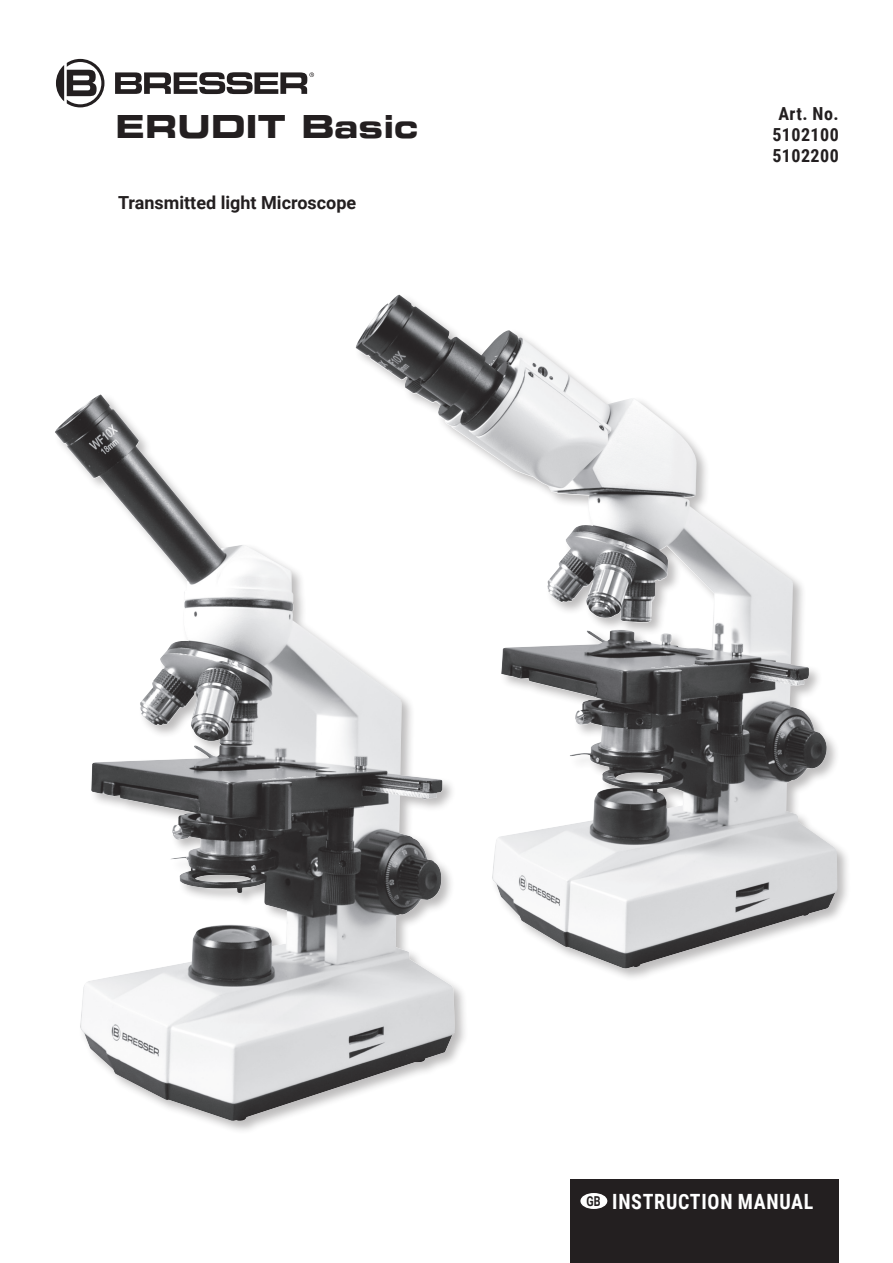
<style>
.page{position:relative;width:893px;height:1263px;background:#fff}
.page>*{position:absolute;margin:0;border:0;box-sizing:border-box;transform-origin:0 0}
.t1{font:31.35px "Eurostile Bold Extended Two";color:#231f20}
.t2{font:700 21px "Roboto Condensed";letter-spacing:.035em;color:#fff;scale:.95 1}
.t3{font:700 18px "Roboto";color:#231f20}
.t4{font:700 18px/21px "Roboto Condensed";letter-spacing:.025em;color:#231f20;text-align:center}
.s1{font-family:"Roboto";font-size:13.65px;color:#231f20}
</style>
<div class="page">
<svg style="left:115px;top:72px;width:199px;height:22px"></svg>
<svg style="left:56px;top:59px;width:48px;height:48px"></svg>
<div style="left:570px;top:1180px;width:269px;height:83px;background:#231f20"></div>
<div style="left:581px;top:1194px;width:25px;height:14px;background:#fff;border-radius:50%"></div>
<div style="left:580px;top:1193px;width:27px;height:16px;border:2px solid #fff;border-radius:50%"></div>
<div style="left:53px;top:393px;width:416px;height:741px;background:#231f20;opacity:.3"></div>
<img style="left:53px;top:412px;width:402px;height:709px">
<div style="left:354px;top:293px;width:497px;height:689px;background:#231f20;opacity:.3"></div>
<img style="left:352px;top:304px;width:362px;height:445px">
<h1 class="t1" style="left:116px;top:105px;width:304px">ERUDIT Basic</h1>
<p class="t4" style="left:772px;top:102px;width:68px">Art. No.<br>5102100<br>5102200</p>
<p class="t3" style="left:118px;top:190px;width:240px">Transmitted light Microscope</p>
<p class="t2" style="left:586px;top:1187px;width:240px"><span class="s1">GB</span> INSTRUCTION MANUAL</p>
</div>
